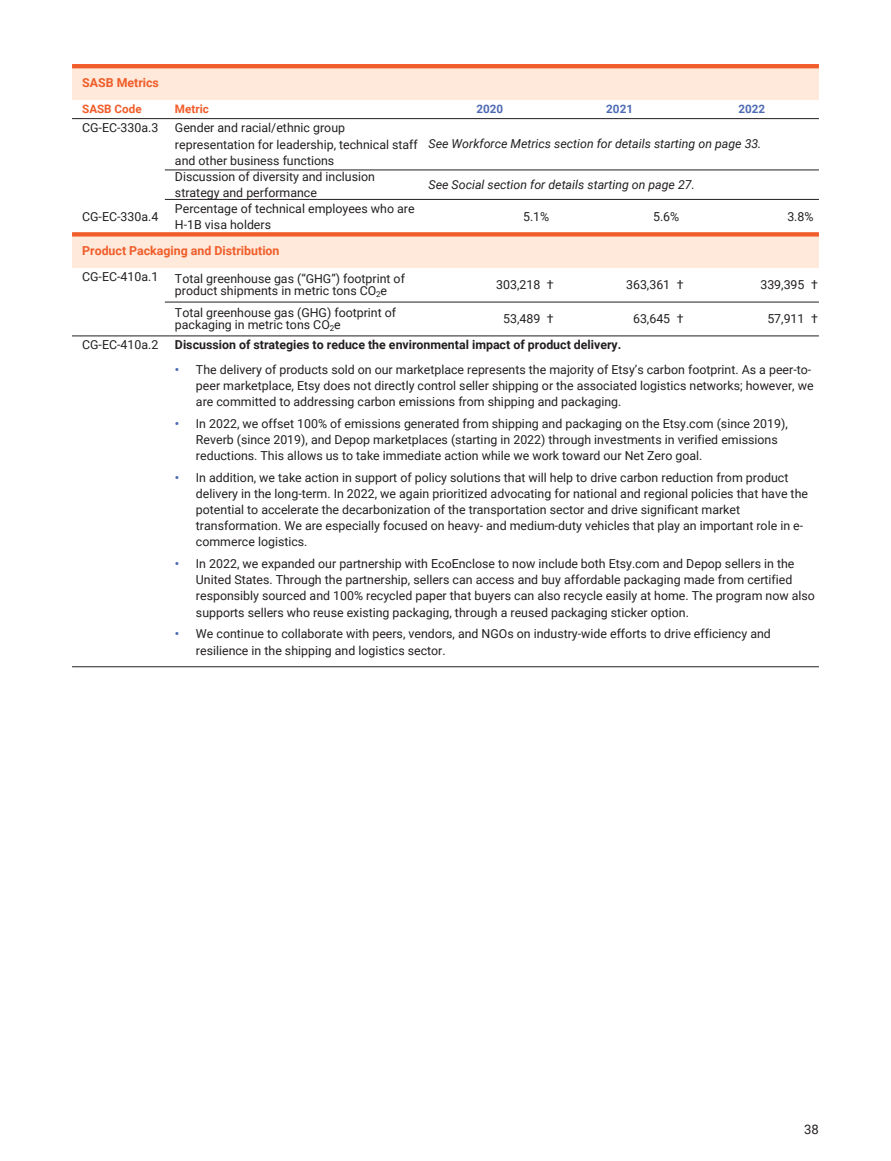
<style>
.page{position:relative;width:891px;height:1161px;background:#fff}
.page>*{position:absolute;margin:0;border:0;box-sizing:border-box;transform-origin:0 0}
.t1{font:13.05px "Roboto";color:#231f20}
.t2{font:12.45px/16px "Roboto";color:#231f20}
.t3{font:italic 12.45px "Roboto";color:#231f20}
.t4{font:700 12.45px "Roboto";color:#231f20}
.t5{font:700 12.45px "Roboto";color:#f15d2a}
.t6{font:700 11.7px "Roboto";color:#f15d2a}
.t7{font:700 11.7px "Roboto";color:#4d6ab3}
.s1{font-weight:700;color:#4d6ab3}
</style>
<div class="page">
<div style="left:72px;top:66px;width:747px;height:34px;background:#fee9da"></div>
<div style="left:72px;top:234px;width:747px;height:34px;background:#fee9da"></div>
<hr style="left:72px;top:64px;width:747px;height:4px;background:#f15d2a">
<hr style="left:72px;top:118px;width:747px;height:1px;background:#231f20">
<hr style="left:165px;top:170px;width:654px;height:1px;background:#231f20">
<hr style="left:165px;top:199px;width:654px;height:1px;background:#231f20">
<div style="left:72px;top:232px;width:747px;height:5px;background:#f15d2a"></div>
<hr style="left:165px;top:302px;width:654px;height:1px;background:#231f20">
<hr style="left:72px;top:336px;width:747px;height:1px;background:#231f20">
<hr style="left:72px;top:666px;width:747px;height:1px;background:#231f20">
<p class="t5" style="left:82px;top:76px;width:78px">SASB Metrics</p>
<p class="t6" style="left:82px;top:102px;width:61px">SASB Code</p>
<p class="t6" style="left:175px;top:102px;width:35px">Metric</p>
<p class="t7" style="left:476px;top:102px;width:28px">2020</p>
<p class="t7" style="left:606px;top:102px;width:28px">2021</p>
<p class="t7" style="left:738px;top:102px;width:28px">2022</p>
<p class="t2" style="left:82px;top:119px;width:78px">CG-EC-330a.3</p>
<p class="t2" style="left:175px;top:120px;width:244px">Gender and racial/ethnic group representation for leadership, technical staff and other business functions</p>
<p class="t3" style="left:429px;top:137px;width:334px">See Workforce Metrics section for details starting on page 33.</p>
<p class="t2" style="left:175px;top:168px;width:202px">Discussion of diversity and inclusion strategy and performance</p>
<p class="t3" style="left:429px;top:177px;width:268px">See Social section for details starting on page 27.</p>
<p class="t2" style="left:82px;top:209px;width:78px">CG-EC-330a.4</p>
<p class="t2" style="left:175px;top:200px;width:241px">Percentage of technical employees who are<br>H-1B visa holders</p>
<p class="t2" style="left:523px;top:209px;width:28px">5.1%</p>
<p class="t2" style="left:653px;top:209px;width:28px">5.6%</p>
<p class="t2" style="left:787px;top:209px;width:28px">3.8%</p>
<p class="t5" style="left:82px;top:244px;width:199px">Product Packaging and Distribution</p>
<p class="t2" style="left:82px;top:269px;width:78px">CG-EC-410a.1</p>
<p class="t2" style="left:175px;top:272px;width:232px;line-height:12.5px">Total greenhouse gas (“GHG”) footprint of product shipments in metric tons CO<sub>2</sub>e</p>
<p class="t2" style="left:496px;top:277px;width:59px">303,218 †</p>
<p class="t2" style="left:626px;top:277px;width:59px">363,361 †</p>
<p class="t2" style="left:760px;top:277px;width:59px">339,395 †</p>
<p class="t2" style="left:175px;top:306px;width:223px;line-height:12.5px">Total greenhouse gas (GHG) footprint of packaging in metric tons CO<sub>2</sub>e</p>
<p class="t2" style="left:503px;top:311px;width:52px">53,489 †</p>
<p class="t2" style="left:633px;top:311px;width:52px">63,645 †</p>
<p class="t2" style="left:767px;top:311px;width:52px">57,911 †</p>
<p class="t2" style="left:82px;top:337px;width:78px">CG-EC-410a.2</p>
<p class="t4" style="left:175px;top:337px;width:448px">Discussion of strategies to reduce the environmental impact of product delivery.</p>
<p class="t2" style="left:196px;top:362px;width:619px;text-indent:-21px"><span class="s1">•</span> The delivery of products sold on our marketplace represents the majority of Etsy’s carbon footprint. As a peer-to&shy;peer marketplace, Etsy does not directly control seller shipping or the associated logistics networks; however, we are committed to addressing carbon emissions from shipping and packaging.</p>
<p class="t2" style="left:196px;top:416px;width:593px;text-indent:-21px"><span class="s1">•</span> In 2022, we offset 100% of emissions generated from shipping and packaging on the Etsy.com (since 2019),<br>Reverb (since 2019), and Depop marketplaces (starting in 2022) through investments in verified emissions reductions. This allows us to take immediate action while we work toward our Net Zero goal.</p>
<p class="t2" style="left:196px;top:470px;width:614px;text-indent:-21px"><span class="s1">•</span> In addition, we take action in support of policy solutions that will help to drive carbon reduction from product delivery in the long-term. In 2022, we again prioritized advocating for national and regional policies that have the potential to accelerate the decarbonization of the transportation sector and drive significant market transformation. We are especially focused on heavy- and medium-duty vehicles that play an important role in e&shy;commerce logistics.</p>
<p class="t2" style="left:196px;top:556px;width:621px;text-indent:-21px"><span class="s1">•</span> In 2022, we expanded our partnership with EcoEnclose to now include both Etsy.com and Depop sellers in the United States. Through the partnership, sellers can access and buy affordable packaging made from certified responsibly sourced and 100% recycled paper that buyers can also recycle easily at home. The program now also supports sellers who reuse existing packaging, through a reused packaging sticker option.</p>
<p class="t2" style="left:196px;top:626px;width:576px;text-indent:-21px"><span class="s1">•</span> We continue to collaborate with peers, vendors, and NGOs on industry-wide efforts to drive efficiency and resilience in the shipping and logistics sector.</p>
<p class="t1" style="left:804px;top:1122px;width:16px">38</p>
</div>
